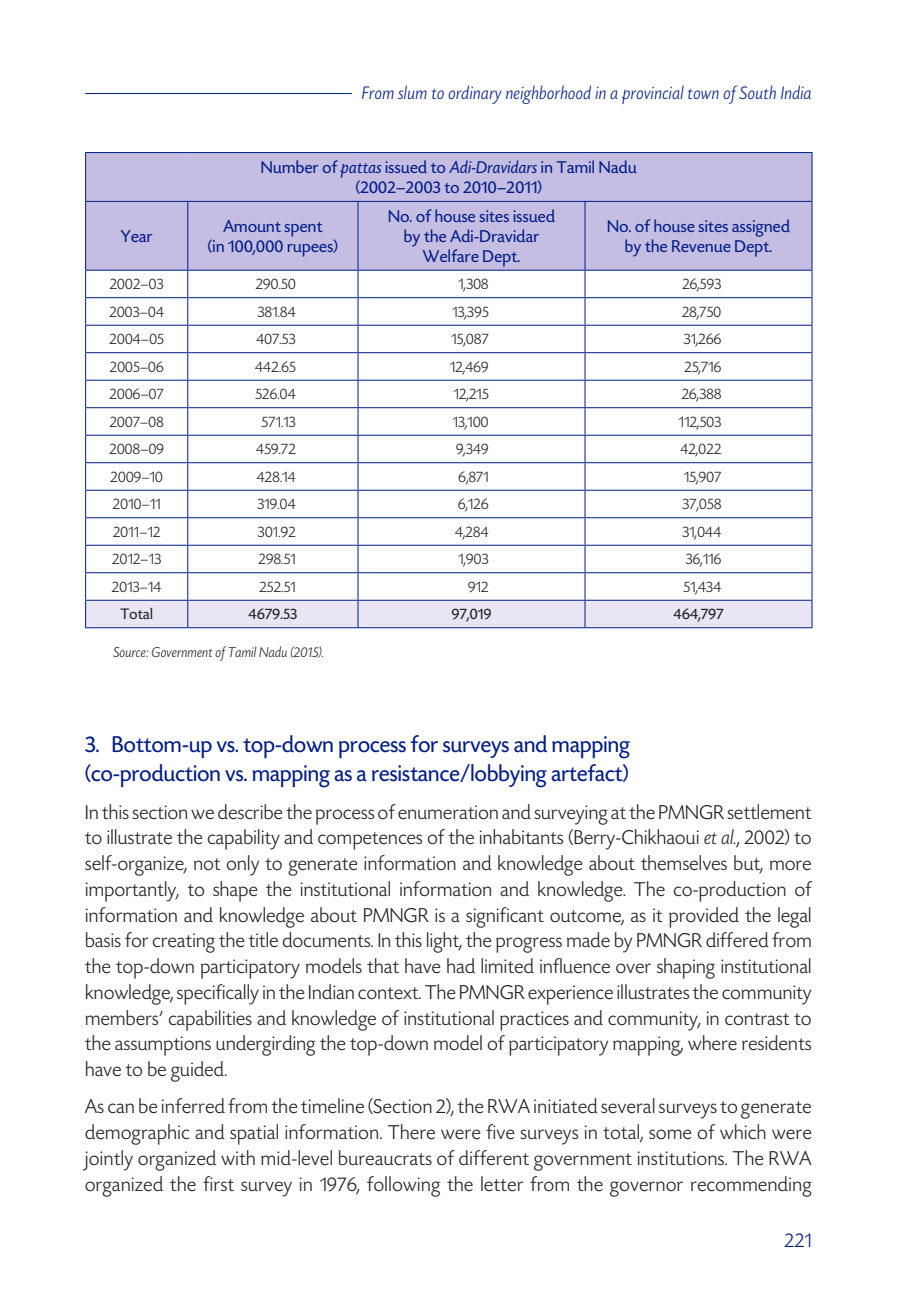
<style>
.page{position:relative;width:908px;height:1304px;background:#fff}
.page>*{position:absolute;margin:0;border:0;box-sizing:border-box;transform-origin:0 0}
.Stitre1{font:24px/29.6px "Today SH";letter-spacing:.01em;color:#001c88}
.Tx_courant{font:300 21px/25.8px "Today SH";letter-spacing:.025em;color:#231f20;text-align:justify}
.t1{font:300 21px "Today SH";color:#001c88}
.t2{font:italic 300 19px "Today SH";letter-spacing:.03em;color:#001c88}
.Entete_Tableau{font:18px/20px "Today SH";letter-spacing:.02em;color:#001c88;text-align:center}
.Tx_Tableau{font:300 16px "Today SH";letter-spacing:.02em;color:#231f20}
.Tx_Tableau-2{font:16px "Today SH";letter-spacing:.02em;color:#231f20}
.Source{font:italic 300 15px "Today SH";letter-spacing:.02em;color:#231f20}
.s1{font-style:italic}
</style>
<div class="page">
<hr style="left:85px;top:93px;width:726px;height:1px;background:#001c88">
<div style="left:352px;top:85px;width:469px;height:14px;background:#fff"></div>
<div style="left:86px;top:153px;width:725px;height:117px;background:#c5bee2"></div>
<hr style="left:85px;top:201px;width:103px;height:1px;background:#001c88">
<hr style="left:188px;top:201px;width:170px;height:1px;background:#001c88">
<hr style="left:187px;top:202px;width:1px;height:68px;background:#001c88">
<hr style="left:358px;top:201px;width:226px;height:1px;background:#001c88">
<hr style="left:357px;top:202px;width:1px;height:68px;background:#001c88">
<hr style="left:584px;top:201px;width:228px;height:1px;background:#001c88">
<hr style="left:584px;top:202px;width:1px;height:68px;background:#001c88">
<hr style="left:85px;top:152px;width:103px;height:1px;background:#001c88">
<hr style="left:85px;top:153px;width:1px;height:48px;background:#001c88">
<hr style="left:188px;top:152px;width:170px;height:1px;background:#001c88">
<hr style="left:358px;top:152px;width:226px;height:1px;background:#001c88">
<hr style="left:584px;top:152px;width:228px;height:1px;background:#001c88">
<hr style="left:811px;top:153px;width:1px;height:48px;background:#001c88">
<hr style="left:85px;top:202px;width:1px;height:68px;background:#001c88">
<hr style="left:811px;top:202px;width:1px;height:68px;background:#001c88">
<hr style="left:85px;top:270px;width:103px;height:1px;background:#001c88">
<hr style="left:188px;top:270px;width:170px;height:1px;background:#001c88">
<hr style="left:358px;top:270px;width:226px;height:1px;background:#001c88">
<hr style="left:584px;top:270px;width:228px;height:1px;background:#001c88">
<svg style="left:85px;top:271px;width:727px;height:356px"></svg>
<hr style="left:85px;top:627px;width:103px;height:1px;background:#001c88">
<hr style="left:188px;top:627px;width:170px;height:1px;background:#001c88">
<hr style="left:358px;top:627px;width:226px;height:1px;background:#001c88">
<hr style="left:584px;top:627px;width:228px;height:1px;background:#001c88">
<p class="t2" style="left:362px;top:83px;width:451px">From slum to ordinary neighborhood in a provincial town of South India</p>
<p class="Entete_Tableau" style="left:261px;top:158px;width:377px">Number of <span class="s1">pattas</span> issued to <span class="s1">Adi-Dravidars</span> in Tamil Nadu</p>
<p class="Entete_Tableau" style="left:355px;top:178px;width:188px">(2002–2003 to 2010–2011)</p>
<p class="Entete_Tableau" style="left:121px;top:227px;width:33px">Year</p>
<p class="Entete_Tableau" style="left:223px;top:217px;width:101px">Amount spent</p>
<p class="Entete_Tableau" style="left:208px;top:237px;width:132px">(in 100,000 rupees)</p>
<p class="Entete_Tableau" style="left:388px;top:207px;width:168px">No. of house sites issued by the Adi-Dravidar<br>Welfare Dept.</p>
<p class="Entete_Tableau" style="left:607px;top:217px;width:184px">No. of house sites assigned by the Revenue Dept.</p>
<p class="Tx_Tableau" style="left:110px;top:276px;width:55px">2002–03</p>
<p class="Tx_Tableau" style="left:255px;top:276px;width:41px">290.50</p>
<p class="Tx_Tableau" style="left:458px;top:276px;width:31px">1,308</p>
<p class="Tx_Tableau" style="left:682px;top:276px;width:40px">26,593</p>
<p class="Tx_Tableau" style="left:109px;top:303px;width:56px">2003–04</p>
<p class="Tx_Tableau" style="left:258px;top:303px;width:39px">381.84</p>
<p class="Tx_Tableau" style="left:452px;top:303px;width:38px">13,395</p>
<p class="Tx_Tableau" style="left:681px;top:303px;width:41px">28,750</p>
<p class="Tx_Tableau" style="left:109px;top:331px;width:56px">2004–05</p>
<p class="Tx_Tableau" style="left:256px;top:331px;width:41px">407.53</p>
<p class="Tx_Tableau" style="left:451px;top:331px;width:38px">15,087</p>
<p class="Tx_Tableau" style="left:683px;top:331px;width:39px">31,266</p>
<p class="Tx_Tableau" style="left:110px;top:358px;width:55px">2005–06</p>
<p class="Tx_Tableau" style="left:255px;top:358px;width:42px">442.65</p>
<p class="Tx_Tableau" style="left:450px;top:358px;width:40px">12,469</p>
<p class="Tx_Tableau" style="left:684px;top:358px;width:38px">25,716</p>
<p class="Tx_Tableau" style="left:110px;top:386px;width:56px">2006–07</p>
<p class="Tx_Tableau" style="left:255px;top:386px;width:42px">526.04</p>
<p class="Tx_Tableau" style="left:453px;top:386px;width:36px">12,215</p>
<p class="Tx_Tableau" style="left:681px;top:386px;width:41px">26,388</p>
<p class="Tx_Tableau" style="left:110px;top:413px;width:55px">2007–08</p>
<p class="Tx_Tableau" style="left:261px;top:413px;width:35px">571.13</p>
<p class="Tx_Tableau" style="left:452px;top:413px;width:37px">13,100</p>
<p class="Tx_Tableau" style="left:678px;top:413px;width:44px">112,503</p>
<p class="Tx_Tableau" style="left:109px;top:441px;width:56px">2008–09</p>
<p class="Tx_Tableau" style="left:256px;top:441px;width:41px">459.72</p>
<p class="Tx_Tableau" style="left:456px;top:441px;width:34px">9,349</p>
<p class="Tx_Tableau" style="left:680px;top:441px;width:42px">42,022</p>
<p class="Tx_Tableau" style="left:110px;top:468px;width:54px">2009–10</p>
<p class="Tx_Tableau" style="left:257px;top:468px;width:40px">428.14</p>
<p class="Tx_Tableau" style="left:458px;top:468px;width:31px">6,871</p>
<p class="Tx_Tableau" style="left:683px;top:468px;width:39px">15,907</p>
<p class="Tx_Tableau" style="left:113px;top:496px;width:49px">2010–11</p>
<p class="Tx_Tableau" style="left:257px;top:496px;width:40px">319.04</p>
<p class="Tx_Tableau" style="left:458px;top:496px;width:32px">6,126</p>
<p class="Tx_Tableau" style="left:682px;top:496px;width:40px">37,058</p>
<p class="Tx_Tableau" style="left:113px;top:523px;width:49px">2011–12</p>
<p class="Tx_Tableau" style="left:258px;top:523px;width:39px">301.92</p>
<p class="Tx_Tableau" style="left:455px;top:523px;width:35px">4,284</p>
<p class="Tx_Tableau" style="left:682px;top:523px;width:40px">31,044</p>
<p class="Tx_Tableau" style="left:112px;top:551px;width:50px">2012–13</p>
<p class="Tx_Tableau" style="left:258px;top:551px;width:38px">298.51</p>
<p class="Tx_Tableau" style="left:458px;top:551px;width:32px">1,903</p>
<p class="Tx_Tableau" style="left:685px;top:551px;width:37px">36,116</p>
<p class="Tx_Tableau" style="left:112px;top:578px;width:51px">2013–14</p>
<p class="Tx_Tableau" style="left:259px;top:578px;width:38px">252.51</p>
<p class="Tx_Tableau" style="left:468px;top:578px;width:22px">912</p>
<p class="Tx_Tableau" style="left:683px;top:578px;width:39px">51,434</p>
<p class="Tx_Tableau-2" style="left:120px;top:606px;width:34px">Total</p>
<p class="Tx_Tableau-2" style="left:248px;top:606px;width:50px">4679.53</p>
<p class="Tx_Tableau-2" style="left:451px;top:606px;width:41px">97,019</p>
<p class="Tx_Tableau-2" style="left:673px;top:606px;width:51px">464,797</p>
<p class="Source" style="left:113px;top:645px;width:212px">Source: Government of Tamil Nadu (2015).</p>
<p class="Stitre1" style="left:85px;top:730px;width:546px">3. Bottom-up vs. top-down process for surveys and mapping (co-production vs. mapping as a resistance/lobbying artefact)</p>
<p class="Tx_courant" style="left:85px;top:800px;width:727px">In this section we describe the process of enumeration and surveying at the PMNGR settlement to illustrate the capability and competences of the inhabitants (Berry-Chikhaoui <span class="s1">et al.</span>, 2002) to self-organize, not only to generate information and knowledge about themselves but, more importantly, to shape the institutional information and knowledge. The co-production of information and knowledge about PMNGR is a significant outcome, as it provided the legal basis for creating the title documents. In this light, the progress made by PMNGR differed from the top-down participatory models that have had limited influence over shaping institutional knowledge, specifically in the Indian context. The PMNGR experience illustrates the community members’ capabilities and knowledge of institutional practices and community, in contrast to the assumptions undergirding the top-down model of participatory mapping, where residents have to be guided.</p>
<p class="Tx_courant" style="left:85px;top:1094px;width:727px">As can be inferred from the timeline (Section 2), the RWA initiated several surveys to generate demographic and spatial information. There were five surveys in total, some of which were jointly organized with mid-level bureaucrats of different government institutions. The RWA organized the first survey in 1976, following the letter from the governor recommending</p>
<p class="t1" style="left:784px;top:1230px;width:28px">221</p>
</div>
